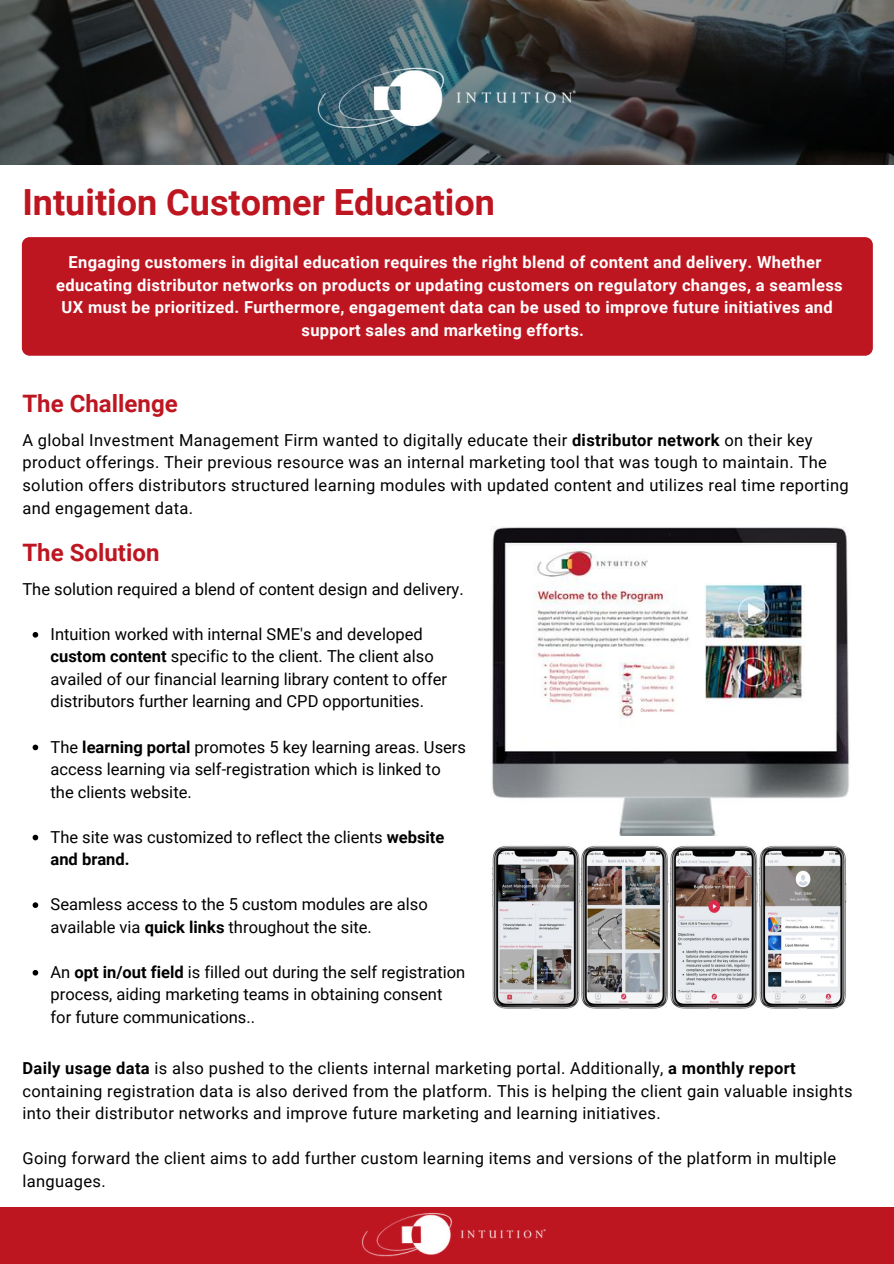
<style>
.page{position:relative;width:894px;height:1264px;background:#fff}
.page>*{position:absolute;margin:0;border:0;box-sizing:border-box;transform-origin:0 0}
.t1{font:700 36px "Roboto";color:#be1621}
.t2{font:700 24px "Roboto";color:#be1621}
.t3{font:16.5px/22.5px "Roboto";letter-spacing:.02em;color:#000}
.t4{font:16.5px/22.5px "Roboto";color:#000}
.t5{font:700 16.5px "Roboto";letter-spacing:.02em;color:#fff}
.s1{font-weight:700}
</style>
<div class="page">
<svg style="left:0;top:0;width:893px;height:165px;background:#394144"></svg>
<img style="left:315px;top:63px;width:263px;height:71px">
<div style="left:0;top:1207px;width:893px;height:56px;background:#be1621"></div>
<img style="left:362px;top:1212px;width:184px;height:45px">
<img style="left:492px;top:845px;width:354px;height:164px">
<img style="left:491px;top:526px;width:359px;height:309px">
<svg style="left:33px;top:632px;width:5px;height:5px"></svg>
<svg style="left:33px;top:744px;width:5px;height:6px"></svg>
<svg style="left:33px;top:834px;width:5px;height:6px"></svg>
<svg style="left:33px;top:902px;width:5px;height:6px"></svg>
<svg style="left:33px;top:969px;width:5px;height:6px"></svg>
<div style="left:22px;top:237px;width:850px;height:119px;background:#be1621;border-radius:8px"></div>
<h1 class="t1" style="left:22px;top:182px;width:474px">Intuition Customer Education</h1>
<p class="t5" style="left:69px;top:253px;width:754px">Engaging customers in digital education requires the right blend of content and delivery. Whether</p>
<p class="t5" style="left:56px;top:275px;width:787px">educating distributor networks on products or updating customers on regulatory changes, a seamless</p>
<p class="t5" style="left:62px;top:298px;width:772px">UX must be prioritized. Furthermore, engagement data can be used to improve future initiatives and</p>
<p class="t5" style="left:301px;top:320px;width:284px">support sales and marketing efforts.</p>
<h2 class="t2" style="left:22px;top:389px;width:157px">The Challenge</h2>
<p class="t3" style="left:22px;top:429px;width:827px">A global Investment Management Firm wanted to digitally educate their <span class="s1">distributor network</span> on their key product offerings. Their previous resource was an internal marketing tool that was tough to maintain. The solution offers distributors structured learning modules with updated content and utilizes real time reporting and engagement data.</p>
<h2 class="t2" style="left:22px;top:538px;width:138px">The Solution</h2>
<p class="t4" style="left:22px;top:578px;width:442px">The solution required a blend of content design and delivery.</p>
<p class="t4" style="left:50px;top:623px;width:398px">Intuition worked with internal SME's and developed <span class="s1">custom content</span> specific to the client. The client also availed of our financial learning library content to offer distributors further learning and CPD opportunities.</p>
<p class="t4" style="left:50px;top:735px;width:417px">The <span class="s1">learning portal</span> promotes 5 key learning areas. Users access learning via self-registration which is linked to the clients website.</p>
<p class="t4" style="left:50px;top:825px;width:395px">The site was customized to reflect the clients <span class="s1">website and brand.</span></p>
<p class="t4" style="left:50px;top:893px;width:378px">Seamless access to the 5 custom modules are also available via <span class="s1">quick links</span> throughout the site.</p>
<p class="t4" style="left:50px;top:960px;width:416px">An <span class="s1">opt in/out field</span> is filled out during the self registration process, aiding marketing teams in obtaining consent for future communications..</p>
<p class="t3" style="left:22px;top:1057px;width:831px"><span class="s1">Daily usage data</span> is also pushed to the clients internal marketing portal. Additionally, <span class="s1">a monthly report </span>containing registration data is also derived from the platform. This is helping the client gain valuable insights into their distributor networks and improve future marketing and learning initiatives.</p>
<p class="t3" style="left:22px;top:1147px;width:815px">Going forward the client aims to add further custom learning items and versions of the platform in multiple languages.</p>
</div>
